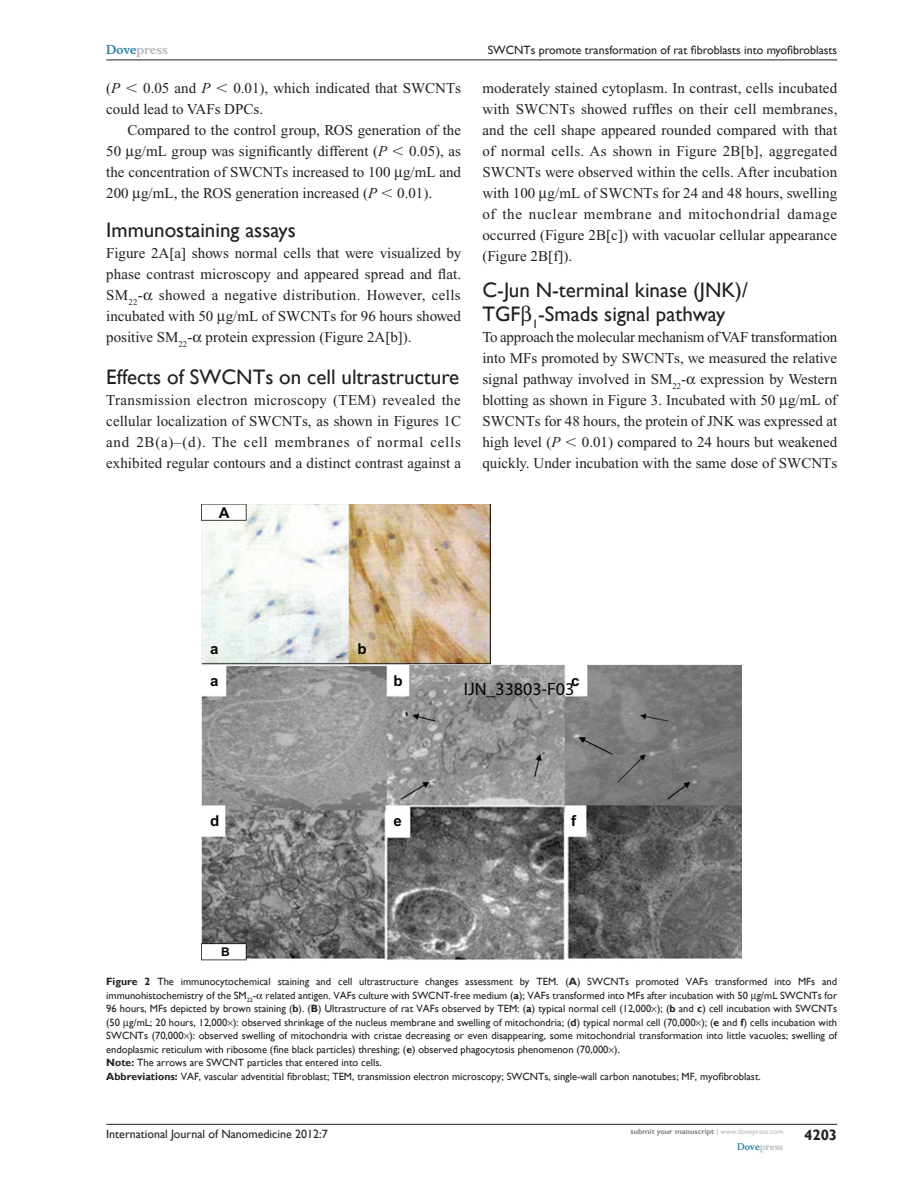
<style>
.page{position:relative;width:918px;height:1188px;background:#fff}
.page>*{position:absolute;margin:0;border:0;box-sizing:border-box;transform-origin:0 0}
.t1{font:21px/24px "Gill Sans";color:#231f20}
.t2{font:18px "Myriad";color:#040503}
.TxF{font:15px/21px "Times New Roman";color:#231f20;text-align:justify}
.Tx{font:15px/21px "Times New Roman";color:#231f20;text-align:justify}
.t3{font:700 15px/32.2px "Arial";color:#040503}
.t4{font:700 15px "Gill Sans";color:#231f20}
.t5{font:12px "Gill Sans";color:#231f20}
.t6{font:700 12px "Musee";color:#b8b9bc}
.t7{font:700 12px "Arial";color:#040503}
.FC{font:10.5px/13.5px "Gill Sans";color:#231f20;text-align:justify}
.t8{font:700 9px "Musee";color:#b8b9bc}
.t9{font:700 7.5px "Gill Sans";color:#808285}
.s1{color:#3485ae}
.s2{font-style:italic}
.s3{font-family:"Mathematical Pi One"}
.s4{font-weight:700}
.s5{font-weight:400;color:#b8b9bc}
</style>
<div class="page">
<img style="left:202px;top:504px;width:540px;height:456px">
<hr style="left:106px;top:1124px;width:731px;height:1px;background:#231f20">
<hr style="left:106px;top:60px;width:731px;height:1px;background:#231f20">
<p class="t6" style="left:106px;top:43px;width:63px"><span class="s1">Dove</span>press</p>
<p class="TxF" style="left:106px;top:77px;width:356px">(<span class="s2">P</span> <span class="s3">,</span> 0.05 and <span class="s2">P</span> <span class="s3">,</span> 0.01), which indicated that SWCNTs could lead to VAFs DPCs.</p>
<p class="Tx" style="left:106px;top:119px;width:356px;text-indent:21px">Compared to the control group, ROS generation of the 50 g/mL group was significantly different (<span class="s2">P</span> <span class="s3">,</span> 0.05), as the concentration of SWCNTs increased to 100 g/mL and 200 g/mL, the ROS generation increased (<span class="s2">P</span> <span class="s3">,</span> 0.01).</p>
<h2 class="t1" style="left:106px;top:218px;width:191px">Immunostaining assays</h2>
<p class="TxF" style="left:106px;top:242px;width:357px">Figure 2A[a] shows normal cells that were visualized by phase contrast microscopy and appeared spread and flat.<br>SM<sub>22</sub>- showed a negative distribution. However, cells incubated with 50 g/mL of SWCNTs for 96 hours showed positive SM<sub>22</sub>- protein expression (Figure 2A[b]).</p>
<h2 class="t1" style="left:106px;top:365px;width:355px">Effects of SWCNTs on cell ultrastructure</h2>
<p class="TxF" style="left:106px;top:389px;width:356px">Transmission electron microscopy (TEM) revealed the cellular localization of SWCNTs, as shown in Figures 1C and 2B(a)–(d). The cell membranes of normal cells exhibited regular contours and a distinct contrast against a</p>
<p class="t3" style="left:219px;top:497px;width:12px">A</p>
<p class="t5" style="left:488px;top:43px;width:351px">SWCNTs promote transformation of rat fibroblasts into myofibroblasts</p>
<p class="TxF" style="left:482px;top:77px;width:357px">moderately stained cytoplasm. In contrast, cells incubated with SWCNTs showed ruffles on their cell membranes, and the cell shape appeared rounded compared with that of normal cells. As shown in Figure 2B[b], aggregated SWCNTs were observed within the cells. After incubation with 100 g/mL of SWCNTs for 24 and 48 hours, swelling of the nuclear membrane and mitochondrial damage occurred (Figure 2B[c]) with vacuolar cellular appearance (Figure 2B[f]).</p>
<h2 class="t1" style="left:482px;top:278px;width:267px">C-Jun N-terminal kinase (JNK)/<br>TGF <sub>1</sub>-Smads signal pathway</h2>
<p class="TxF" style="left:482px;top:326px;width:356px">To approach the molecular mechanism of VAF transformation into MFs promoted by SWCNTs, we measured the relative signal pathway involved in SM<sub>22</sub>- expression by Western blotting as shown in Figure 3. Incubated with 50 g/mL of SWCNTs for 48 hours, the protein of JNK was expressed at high level (<span class="s2">P</span> <span class="s3">,</span> 0.01) compared to 24 hours but weakened quickly. Under incubation with the same dose of SWCNTs</p>
<p class="t3" style="left:210px;top:632px;width:10px">a a</p>
<p class="t3" style="left:357px;top:632px;width:11px">b</p>
<p class="t3" style="left:394px;top:665px;width:11px">b</p>
<p class="t3" style="left:571px;top:665px;width:10px">c</p>
<p class="t2" style="left:464px;top:680px;width:112px">IJN_33803-F03</p>
<p class="t3" style="left:210px;top:804px;width:11px">d</p>
<p class="t3" style="left:394px;top:804px;width:10px">e</p>
<p class="t3" style="left:571px;top:804px;width:6px">f</p>
<p class="t7" style="left:221px;top:944px;width:10px">B</p>
<p class="FC" style="left:106px;top:975px;width:732px"><span class="s4">Figure 2</span> The immunocytochemical staining and cell ultrastructure changes assessment by TEM. (<span class="s4">A</span>) SWCNTs promoted VAFs transformed into MFs and immunohistochemistry of the SM<sub>22</sub>- related antigen. VAFs culture with SWCNT-free medium (<span class="s4">a</span>); VAFs transformed into MFs after incubation with 50 g/mL SWCNTs for 96 hours, MFs depicted by brown staining (<span class="s4">b</span>). (<span class="s4">B</span>) Ultrastructure of rat VAFs observed by TEM: (<span class="s4">a</span>) typical normal cell (12,000 ); (<span class="s4">b</span> and <span class="s4">c</span>) cell incubation with SWCNTs (50 g/mL; 20 hours, 12,000 ): observed shrinkage of the nucleus membrane and swelling of mitochondria; (<span class="s4">d</span>) typical normal cell (70,000 ); (<span class="s4">e</span> and <span class="s4">f</span>) cells incubation with SWCNTs (70,000 ): observed swelling of mitochondria with cristae decreasing or even disappearing, some mitochondrial transformation into little vacuoles; swelling of endoplasmic reticulum with ribosome (fine black particles) threshing; (<span class="s4">e</span>) observed phagocytosis phenomenon (70,000 ).</p>
<p class="FC" style="left:106px;top:1056px;width:277px"><span class="s4">Note:</span> The arrows are SWCNT particles that entered into cells.</p>
<p class="FC" style="left:106px;top:1069px;width:656px"><span class="s4">Abbreviations:</span> VAF, vascular adventitial fibroblast; TEM, transmission electron microscopy; SWCNTs, single-wall carbon nanotubes; MF, myofibroblast.</p>
<p class="t5" style="left:106px;top:1127px;width:223px">International Journal of Nanomedicine 2012:7</p>
<p class="t9" style="left:631px;top:1127px;width:154px">submit your manuscript <span class="s5">| www.dovepress.com</span></p>
<p class="t8" style="left:737px;top:1141px;width:48px"><span class="s1">Dove</span>press</p>
<p class="t4" style="left:804px;top:1126px;width:35px">4203</p>
</div>
